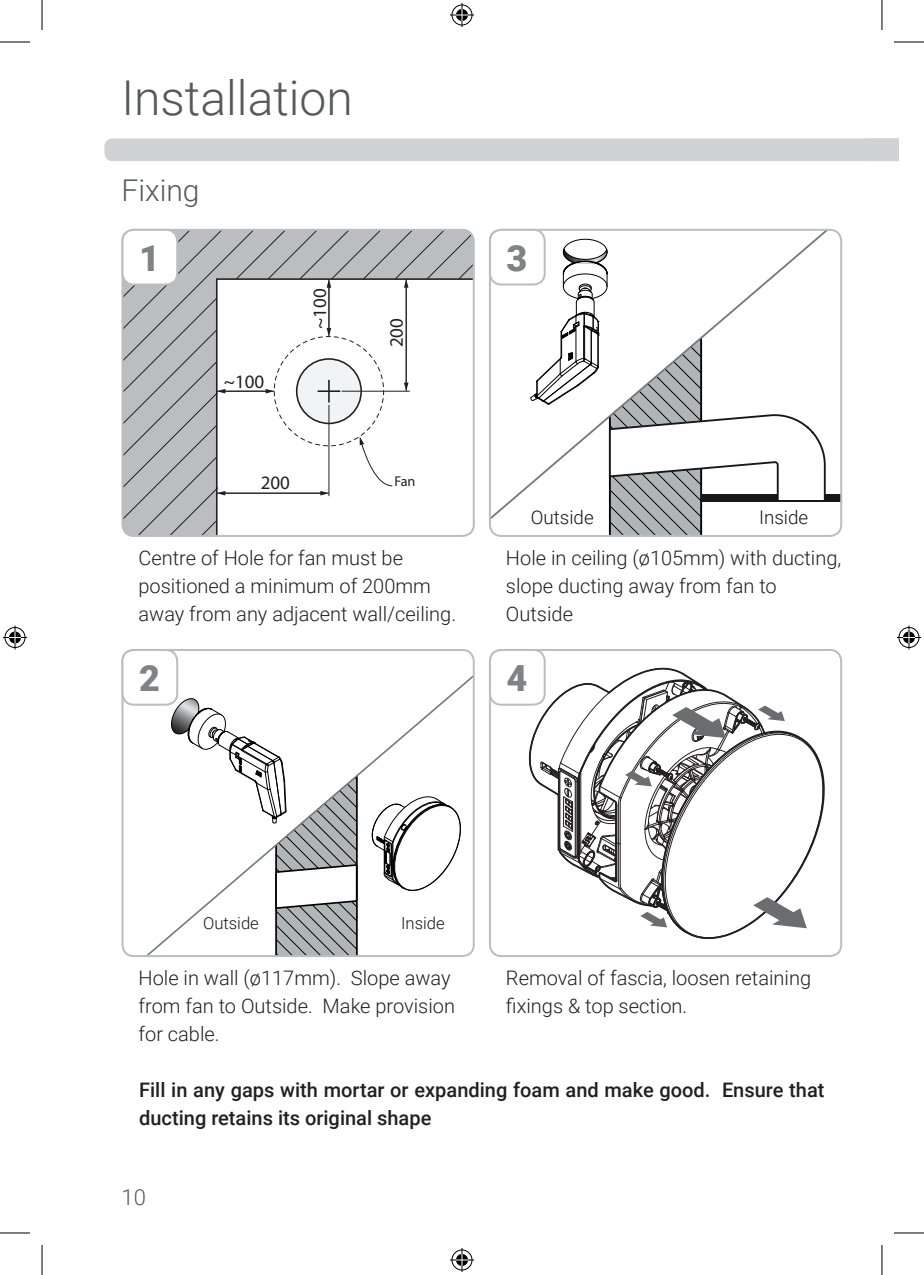
<style>
.page{position:relative;width:924px;height:1275px;background:#fff}
.page>*{position:absolute;margin:0;border:0;box-sizing:border-box;transform-origin:0 0}
.t1{font:300 48px "Roboto";color:#57585a}
.t2{font:900 36px "Roboto";color:#808285}
.t3{font:300 30px "Roboto";color:#57585a}
.t4{font:300 22px "Roboto";color:#57585a}
.t5{font:300 20px/28px "Roboto";color:#231f20}
.t6{font:500 20px/28px "Roboto";color:#231f20}
.t7{font:19px "Myriad Pro";color:#231f20}
.t8{font:300 18.8px "Roboto";color:#18161b}
.t9{font:300 16.6px "Roboto";color:#18161b}
.t10{font:14.2px "Myriad Pro";color:#231f20}
</style>
<div class="page">
<svg style="left:144px;top:674px;width:329px;height:282px"></svg>
<svg style="left:169px;top:684px;width:189px;height:270px"></svg>
<svg style="left:370px;top:791px;width:94px;height:104px"></svg>
<div style="left:121px;top:649px;width:353px;height:308px;border:2px solid #bcbdc0;border-radius:11px"></div>
<div style="left:700px;top:494px;width:140px;height:8px;background:#18161b"></div>
<svg style="left:530px;top:233px;width:296px;height:301px"></svg>
<div style="left:488px;top:229px;width:353px;height:308px;border:2px solid #bcbdc0;border-radius:11px"></div>
<svg style="left:124px;top:230px;width:349px;height:306px"></svg>
<div style="left:121px;top:229px;width:353px;height:308px;border:2px solid #bcbdc0;border-radius:11px"></div>
<svg style="left:525px;top:656px;width:300px;height:283px"></svg>
<div style="left:488px;top:649px;width:353px;height:308px;border:2px solid #bcbdc0;border-radius:11px"></div>
<div style="left:122px;top:230px;width:55px;height:54px;background:#fff;border-radius:11px"></div>
<div style="left:121px;top:229px;width:57px;height:56px;border:2px solid #bcbdc0;border-radius:11px"></div>
<div style="left:122px;top:650px;width:55px;height:54px;background:#fff;border-radius:11px"></div>
<div style="left:121px;top:649px;width:57px;height:56px;border:2px solid #bcbdc0;border-radius:11px"></div>
<div style="left:489px;top:230px;width:55px;height:54px;background:#fff;border-radius:11px"></div>
<div style="left:488px;top:229px;width:57px;height:56px;border:2px solid #bcbdc0;border-radius:11px"></div>
<div style="left:489px;top:650px;width:55px;height:54px;background:#fff;border-radius:11px"></div>
<div style="left:488px;top:649px;width:57px;height:56px;border:2px solid #bcbdc0;border-radius:11px"></div>
<div style="left:104px;top:138px;width:794px;height:23px;background:#d1d2d4"></div>
<hr style="left:0;top:42px;width:30px;height:1px;background:#000">
<hr style="left:893px;top:42px;width:30px;height:1px;background:#000">
<hr style="left:0;top:1232px;width:30px;height:1px;background:#000">
<hr style="left:893px;top:1232px;width:30px;height:1px;background:#000">
<hr style="left:42px;top:0;width:1px;height:30px;background:#000">
<hr style="left:42px;top:1245px;width:1px;height:30px;background:#000">
<hr style="left:881px;top:0;width:1px;height:30px;background:#000">
<hr style="left:881px;top:1245px;width:1px;height:30px;background:#000">
<svg style="left:450px;top:3px;width:24px;height:24px"></svg>
<svg style="left:450px;top:1248px;width:24px;height:24px"></svg>
<svg style="left:3px;top:625px;width:24px;height:24px"></svg>
<svg style="left:897px;top:625px;width:23px;height:24px"></svg>
<h1 class="t1" style="left:121px;top:65px;width:233px">Installation</h1>
<h3 class="t3" style="left:121px;top:169px;width:80px">Fixing</h3>
<h2 class="t2" style="left:139px;top:233px;width:22px">1</h2>
<p class="t7" style="left:224px;top:369px;width:42px">~100</p>
<p class="t7" style="left:308px;top:329px;width:42px;rotate:-90deg">~100</p>
<p class="t7" style="left:261px;top:470px;width:31px">200</p>
<p class="t7" style="left:384px;top:347px;width:31px;rotate:-90deg">200</p>
<p class="t10" style="left:394px;top:472px;width:23px">Fan</p>
<p class="t5" style="left:138px;top:543px;width:319px">Centre of Hole for fan must be positioned a minimum of 200mm away from any adjacent wall/ceiling.</p>
<h2 class="t2" style="left:139px;top:653px;width:22px">2</h2>
<h2 class="t2" style="left:506px;top:233px;width:22px">3</h2>
<p class="t8" style="left:530px;top:504px;width:64px">Outside</p>
<p class="t8" style="left:758px;top:504px;width:51px">Inside</p>
<p class="t5" style="left:505px;top:543px;width:336px">Hole in ceiling (ø105mm) with ducting, slope ducting away from fan to<br>Outside</p>
<h2 class="t2" style="left:506px;top:653px;width:22px">4</h2>
<p class="t9" style="left:203px;top:912px;width:57px">Outside</p>
<p class="t9" style="left:401px;top:912px;width:45px">Inside</p>
<p class="t5" style="left:138px;top:963px;width:318px">Hole in wall (ø117mm). Slope away from fan to Outside. Make provision for cable.</p>
<p class="t5" style="left:505px;top:963px;width:306px">Removal of fascia, loosen retaining fixings &amp; top section.</p>
<p class="t6" style="left:139px;top:1075px;width:686px">Fill in any gaps with mortar or expanding foam and make good. Ensure that ducting retains its original shape</p>
<p class="t4" style="left:121px;top:1181px;width:26px">10</p>
</div>
